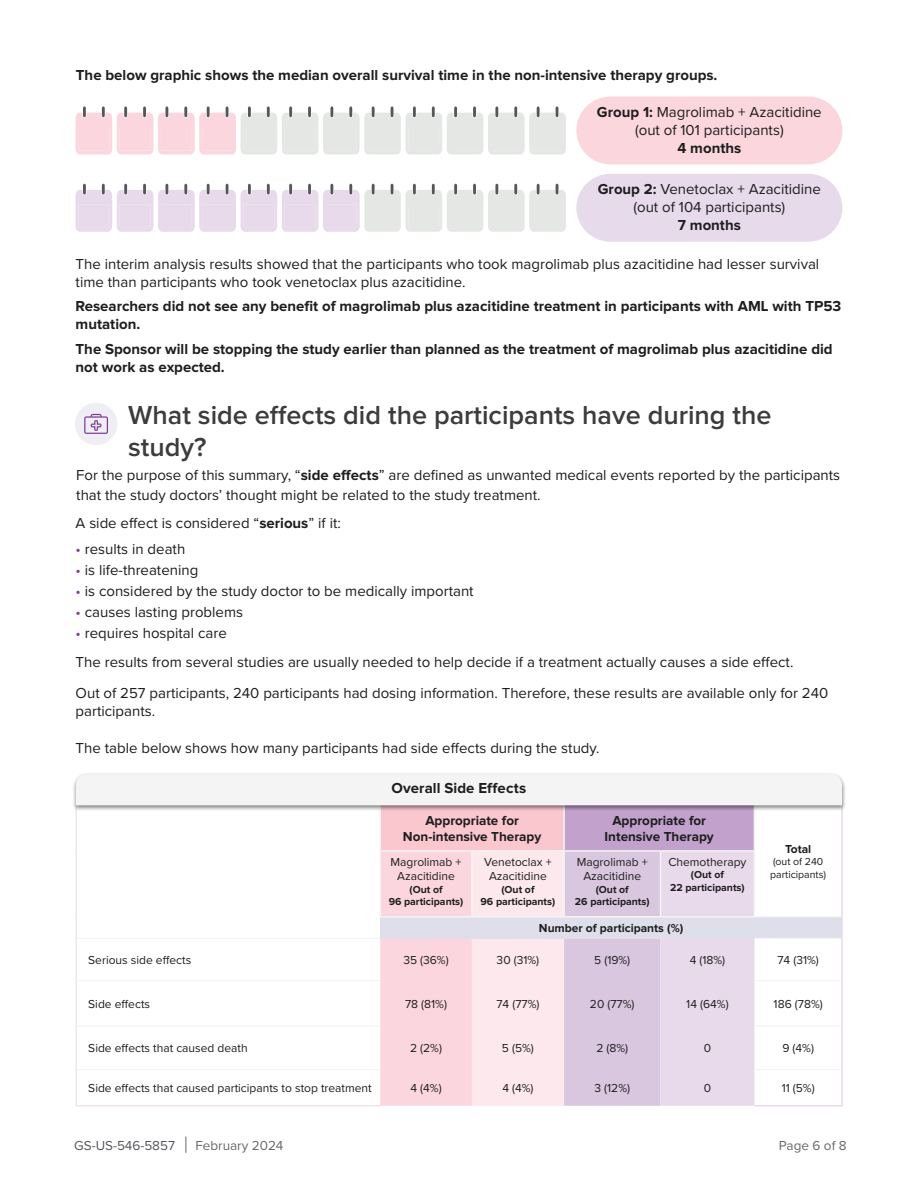
<style>
.page{position:relative;width:918px;height:1188px;background:#fff}
.page>*{position:absolute;margin:0;border:0;box-sizing:border-box;transform-origin:0 0}
.t1{font:600 27px/32.4px "Proxima Nova";color:#3e3c3b}
.t2{font:15px/18px "Proxima Nova";color:#1e1e1e}
.t3{font:700 15px/18px "Proxima Nova";color:#1e1e1e}
.t4{font:700 13.5px/16.2px "Proxima Nova";color:#1e1e1e;text-align:center}
.t5{font:13.5px "Proxima Nova";color:#68676c}
.t6{font:13.5px "Proxima Nova";letter-spacing:-.005em;color:#55575c}
.t7{font:12px/14.4px "Proxima Nova";color:#1e1e1e;text-align:center}
.t8{font:700 12px "Proxima Nova";color:#1e1e1e}
.t9{font:700 10.5px/12.6px "Proxima Nova";color:#1e1e1e;text-align:center}
.t10{font:10.5px/12.6px "Proxima Nova";color:#1e1e1e}
.s1{font-weight:700}
.s2{color:#813f98}
</style>
<div class="page">
<svg style="left:186px;top:1137px;width:1px;height:16px"></svg>
<svg style="left:76px;top:106px;width:490px;height:48px"></svg>
<svg style="left:76px;top:184px;width:490px;height:48px"></svg>
<div style="left:576px;top:97px;width:266px;height:67px;background:#fbd6dd;border-radius:34px"></div>
<div style="left:576px;top:174px;width:266px;height:68px;background:#e7daeb;border-radius:34px"></div>
<div style="left:75px;top:403px;width:42px;height:42px;background:#eeeef4;border-radius:50%"></div>
<svg style="left:84px;top:414px;width:24px;height:20px"></svg>
<div style="left:380px;top:804px;width:184px;height:47px;background:#fac7cf"></div>
<div style="left:564px;top:804px;width:190px;height:47px;background:#c2a1cc"></div>
<svg style="left:380px;top:852px;width:374px;height:254px;background:#edd7e5"></svg>
<div style="left:380px;top:917px;width:462px;height:21px;background:#dfdfeb"></div>
<hr style="left:76px;top:805px;width:1px;height:46px;background:#e8d9eb">
<hr style="left:76px;top:851px;width:1px;height:66px;background:#e8d9eb">
<svg style="left:76px;top:917px;width:1px;height:21px"></svg>
<hr style="left:841px;top:805px;width:2px;height:46px;background:#e8d9eb">
<hr style="left:841px;top:851px;width:2px;height:66px;background:#e8d9eb">
<hr style="left:841px;top:917px;width:2px;height:21px;background:#e8d9eb">
<hr style="left:76px;top:938px;width:1px;height:43px;background:#e8d9eb">
<hr style="left:76px;top:981px;width:1px;height:45px;background:#e8d9eb">
<hr style="left:76px;top:1026px;width:1px;height:44px;background:#e8d9eb">
<hr style="left:76px;top:1070px;width:1px;height:35px;background:#e8d9eb">
<hr style="left:76px;top:1105px;width:304px;height:1px;background:#e8d9eb">
<hr style="left:841px;top:938px;width:2px;height:43px;background:#e8d9eb">
<hr style="left:841px;top:981px;width:2px;height:45px;background:#e8d9eb">
<hr style="left:841px;top:1026px;width:2px;height:44px;background:#e8d9eb">
<hr style="left:841px;top:1070px;width:2px;height:35px;background:#e8d9eb">
<hr style="left:754px;top:1105px;width:89px;height:2px;background:#e8d9eb">
<hr style="left:380px;top:805px;width:1px;height:45px;background:#f4f4f4">
<hr style="left:563px;top:805px;width:2px;height:45px;background:#f4f4f4">
<hr style="left:754px;top:805px;width:1px;height:45px;background:#f4f4f4">
<hr style="left:380px;top:850px;width:92px;height:2px;background:#f4f4f4">
<hr style="left:380px;top:852px;width:1px;height:64px;background:#f4f4f4">
<hr style="left:472px;top:850px;width:92px;height:2px;background:#f4f4f4">
<hr style="left:471px;top:852px;width:2px;height:64px;background:#f4f4f4">
<hr style="left:564px;top:850px;width:97px;height:2px;background:#f4f4f4">
<hr style="left:563px;top:852px;width:2px;height:64px;background:#f4f4f4">
<hr style="left:661px;top:850px;width:94px;height:2px;background:#f4f4f4">
<hr style="left:660px;top:852px;width:1px;height:64px;background:#f4f4f4">
<hr style="left:754px;top:852px;width:1px;height:64px;background:#f4f4f4">
<hr style="left:380px;top:916px;width:92px;height:2px;background:#f4f4f4">
<hr style="left:472px;top:916px;width:92px;height:2px;background:#f4f4f4">
<hr style="left:564px;top:916px;width:97px;height:2px;background:#f4f4f4">
<hr style="left:661px;top:916px;width:94px;height:2px;background:#f4f4f4">
<hr style="left:755px;top:916px;width:86px;height:1px;background:#f4f4f4">
<hr style="left:77px;top:938px;width:303px;height:1px;background:#f4f4f4">
<hr style="left:754px;top:938px;width:87px;height:1px;background:#f4f4f4">
<hr style="left:77px;top:980px;width:303px;height:1px;background:#f4f4f4">
<hr style="left:754px;top:980px;width:87px;height:1px;background:#f4f4f4">
<hr style="left:77px;top:1025px;width:303px;height:1px;background:#f4f4f4">
<hr style="left:754px;top:1025px;width:87px;height:1px;background:#f4f4f4">
<hr style="left:77px;top:1069px;width:303px;height:1px;background:#f4f4f4">
<hr style="left:754px;top:1069px;width:87px;height:1px;background:#f4f4f4">
<div style="left:72px;top:773px;width:774px;height:38px;background:#000;opacity:.5"></div>
<div style="left:76px;top:774px;width:766px;height:31px;background:#f4f4f4"></div>
<p class="t3" style="left:76px;top:67px;width:643px">The below graphic shows the median overall survival time in the non-intensive therapy groups.</p>
<p class="t2" style="left:597px;top:103px;width:226px;text-align:center"><span class="s1">Group 1:</span> Magrolimab + Azacitidine (out of 101 participants)</p>
<p class="t3" style="left:677px;top:140px;width:65px">4 months</p>
<p class="t2" style="left:598px;top:180px;width:225px;text-align:center"><span class="s1">Group 2:</span> Venetoclax + Azacitidine (out of 104 participants)</p>
<p class="t3" style="left:678px;top:217px;width:65px">7 months</p>
<p class="t2" style="left:76px;top:254px;width:745px">The interim analysis results showed that the participants who took magrolimab plus azacitidine had lesser survival time than participants who took venetoclax plus azacitidine.</p>
<p class="t3" style="left:76px;top:298px;width:767px">Researchers did not see any benefit of magrolimab plus azacitidine treatment in participants with AML with TP53 mutation.</p>
<p class="t3" style="left:76px;top:341px;width:759px">The Sponsor will be stopping the study earlier than planned as the treatment of magrolimab plus azacitidine did not work as expected.</p>
<h1 class="t1" style="left:128px;top:400px;width:645px">What side effects did the participants have during the study?</h1>
<p class="t2" style="left:76px;top:465px;width:766px;line-height:19.5px">For the purpose of this summary, “<span class="s1">side effects</span>” are defined as unwanted medical events reported by the participants that the study doctors’ thought might be related to the study treatment.</p>
<p class="t2" style="left:76px;top:513px;width:267px">A side effect is considered “<span class="s1">serious</span>” if it:</p>
<p class="t2" style="left:76px;top:539px;width:111px"><span class="s2">•</span> results in death</p>
<p class="t2" style="left:76px;top:560px;width:124px"><span class="s2">•</span> is life-threatening</p>
<p class="t2" style="left:76px;top:581px;width:400px"><span class="s2">•</span> is considered by the study doctor to be medically important</p>
<p class="t2" style="left:76px;top:602px;width:169px"><span class="s2">•</span> causes lasting problems</p>
<p class="t2" style="left:76px;top:618px;width:719px;line-height:28.7px"><span class="s2">•</span> requires hospital care<br>The results from several studies are usually needed to help decide if a treatment actually causes a side effect.</p>
<p class="t2" style="left:76px;top:683px;width:754px">Out of 257 participants, 240 participants had dosing information. Therefore, these results are available only for 240 participants.</p>
<p class="t2" style="left:76px;top:738px;width:525px">The table below shows how many participants had side effects during the study.</p>
<p class="t3" style="left:392px;top:780px;width:136px">Overall Side Effects</p>
<p class="t4" style="left:403px;top:813px;width:140px">Appropriate for<br>Non-intensive Therapy</p>
<p class="t4" style="left:605px;top:813px;width:111px">Appropriate for<br>Intensive Therapy</p>
<p class="t7" style="left:390px;top:854px;width:73px">Magrolimab +<br>Azacitidine</p>
<p class="t9" style="left:389px;top:883px;width:76px">(Out of<br>96 participants)</p>
<p class="t7" style="left:668px;top:854px;width:80px">Chemotherapy</p>
<p class="t9" style="left:670px;top:869px;width:76px">(Out of<br>22 participants)</p>
<p class="t8" style="left:539px;top:923px;width:146px">Number of participants (%)</p>
<p class="t7" style="left:484px;top:854px;width:69px">Venetoclax +<br>Azacitidine</p>
<p class="t9" style="left:481px;top:883px;width:76px">(Out of<br>96 participants)</p>
<p class="t7" style="left:577px;top:854px;width:73px">Magrolimab +<br>Azacitidine</p>
<p class="t9" style="left:575px;top:883px;width:76px">(Out of<br>26 participants)</p>
<p class="t8" style="left:785px;top:843px;width:28px">Total</p>
<p class="t10" style="left:770px;top:855px;width:57px">(out of 240 participants)</p>
<p class="t7" style="left:88px;top:952px;width:104px">Serious side effects</p>
<p class="t7" style="left:403px;top:952px;width:47px">35 (36%)</p>
<p class="t7" style="left:497px;top:952px;width:44px">30 (31%)</p>
<p class="t7" style="left:594px;top:952px;width:38px">5 (19%)</p>
<p class="t7" style="left:690px;top:952px;width:37px">4 (18%)</p>
<p class="t7" style="left:777px;top:952px;width:43px">74 (31%)</p>
<p class="t7" style="left:88px;top:996px;width:63px">Side effects</p>
<p class="t7" style="left:405px;top:996px;width:44px">78 (81%)</p>
<p class="t7" style="left:496px;top:996px;width:45px">74 (77%)</p>
<p class="t7" style="left:590px;top:996px;width:46px">20 (77%)</p>
<p class="t7" style="left:686px;top:996px;width:44px">14 (64%)</p>
<p class="t7" style="left:774px;top:996px;width:51px">186 (78%)</p>
<p class="t7" style="left:88px;top:1041px;width:161px">Side effects that caused death</p>
<p class="t7" style="left:410px;top:1041px;width:33px">2 (2%)</p>
<p class="t7" style="left:502px;top:1041px;width:33px">5 (5%)</p>
<p class="t7" style="left:596px;top:1041px;width:33px">2 (8%)</p>
<p class="t7" style="left:704px;top:1041px;width:9px">0</p>
<p class="t7" style="left:782px;top:1041px;width:33px">9 (4%)</p>
<p class="t7" style="left:88px;top:1081px;width:285px">Side effects that caused participants to stop treatment</p>
<p class="t7" style="left:410px;top:1081px;width:33px">4 (4%)</p>
<p class="t7" style="left:502px;top:1081px;width:33px">4 (4%)</p>
<p class="t7" style="left:594px;top:1081px;width:37px">3 (12%)</p>
<p class="t7" style="left:704px;top:1081px;width:9px">0</p>
<p class="t7" style="left:782px;top:1081px;width:35px">11 (5%)</p>
<p class="t6" style="left:74px;top:1135px;width:102px">GS-US-546-5857</p>
<p class="t5" style="left:195px;top:1135px;width:90px">February 2024</p>
<p class="t5" style="left:779px;top:1135px;width:69px">Page 6 of 8</p>
</div>
